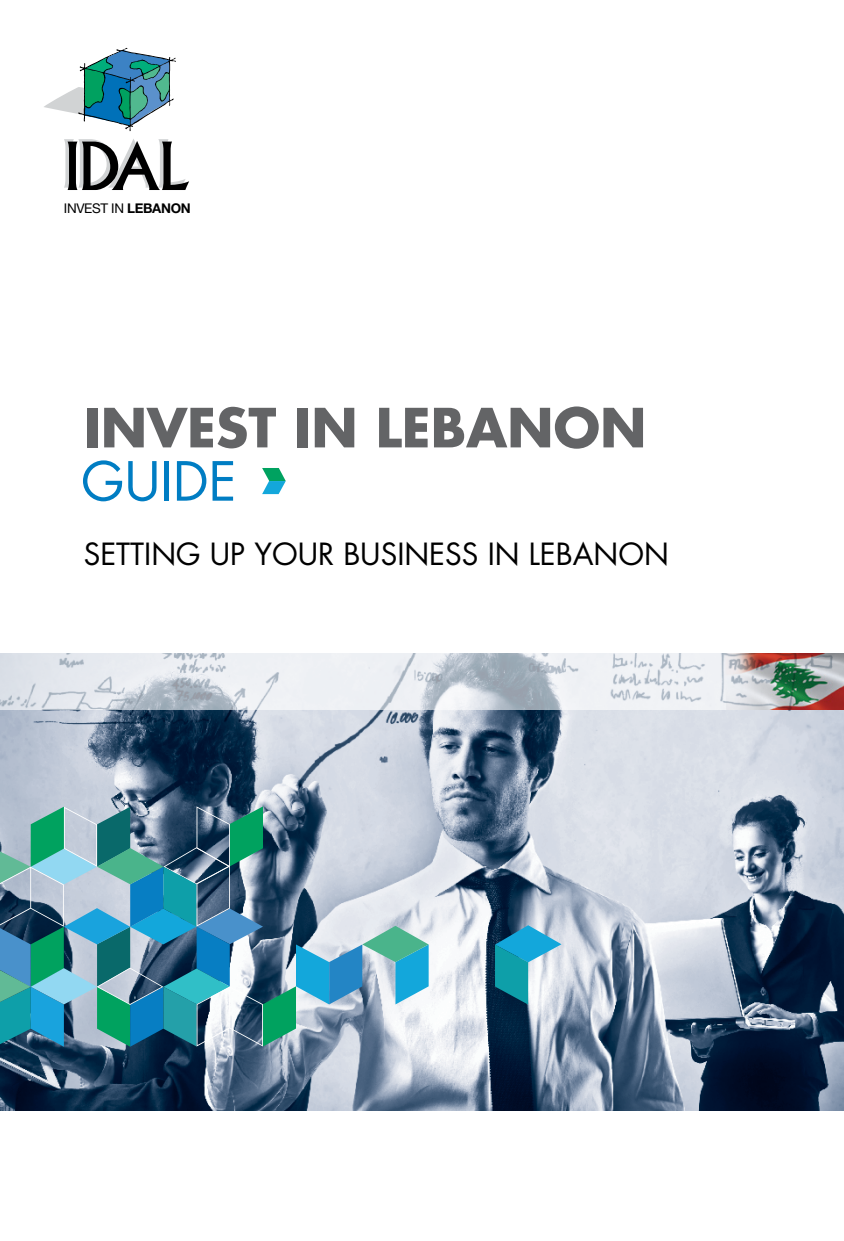
<style>
.page{position:relative;width:844px;height:1241px;background:#fff}
.page>*{position:absolute;margin:0;border:0;box-sizing:border-box;transform-origin:0 0}
.t1{font:700 52.5px "Futura CE";color:#636466}
.t2{font:52.5px "Futura";color:#007dc3}
.t3{font:29.75px "Futura";color:#000}
.t4{font:13.47px "Helvetica Neue";letter-spacing:-.025em;color:#000}
.s1{font-family:"Helvetica Neue CE";font-weight:700}
</style>
<div class="page">
<img style="left:0;top:709px;width:843px;height:401px">
<svg style="left:262px;top:468px;width:24px;height:26px"></svg>
<svg style="left:0;top:653px;width:90px;height:56px;background:#dce0e8"></svg>
<img style="left:90px;top:653px;width:753px;height:56px">
<svg style="left:0;top:806px;width:428px;height:240px;background:#6a9eae"></svg>
<svg style="left:495px;top:925px;width:66px;height:79px;background:#5fadc2"></svg>
<svg style="left:44px;top:48px;width:132px;height:83px"></svg>
<svg style="left:64px;top:139px;width:125px;height:51px"></svg>
<p class="t4" style="left:64px;top:200px;width:128px">INVEST IN <span class="s1">LEBANON</span></p>
<h1 class="t1" style="left:84px;top:388px;width:564px">INVEST IN LEBANON</h1>
<h1 class="t2" style="left:81px;top:448px;width:157px">GUIDE</h1>
<p class="t3" style="left:84px;top:535px;width:586px">SETTING UP YOUR BUSINESS IN LEBANON</p>
</div>
